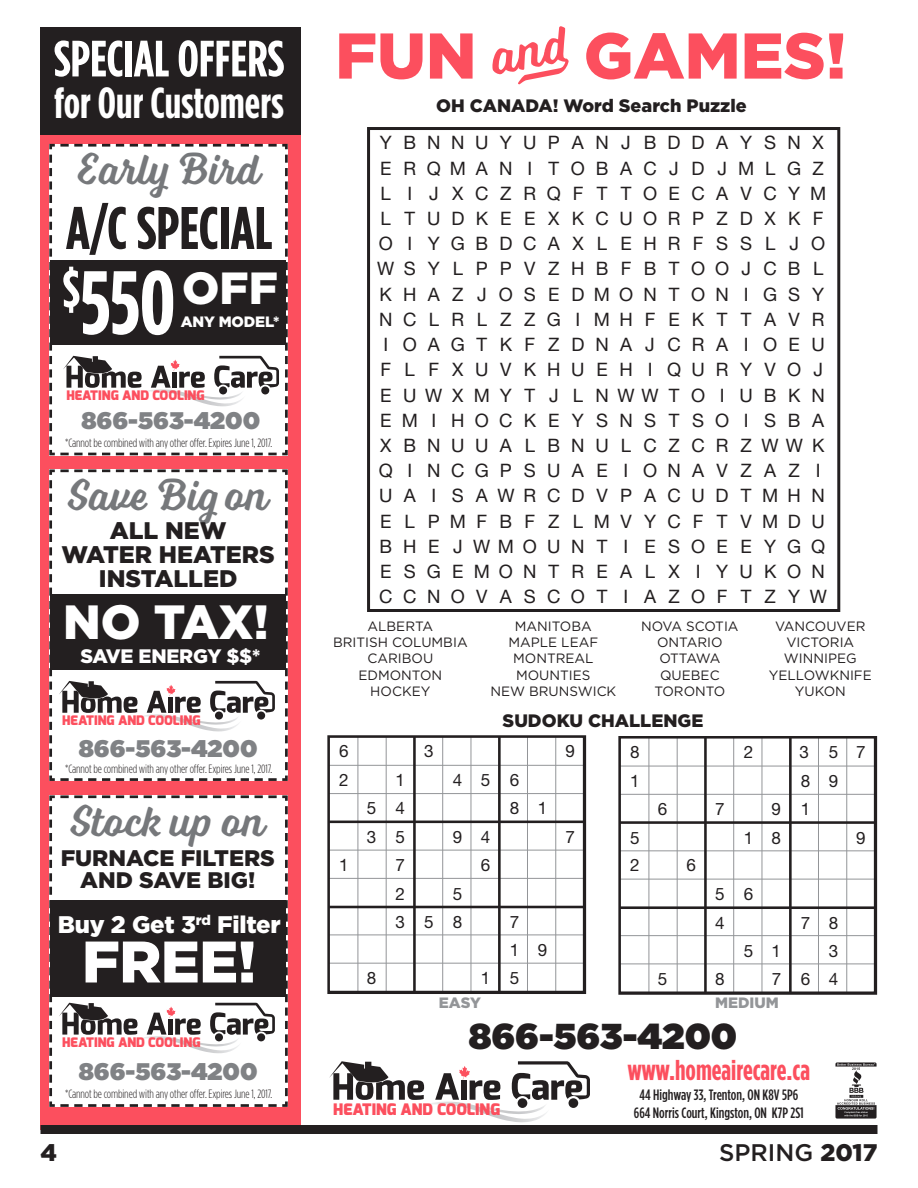
<style>
.page{position:relative;width:918px;height:1188px;background:#fff}
.page>*{position:absolute;margin:0;border:0;box-sizing:border-box;transform-origin:0 0}
.t1{font:700 90px "Gotham Condensed";color:#fff}
.t2{font:900 64.5px "Gotham";color:#fc4f5e}
.t3{font:700 60px "Gotham Condensed";color:#231f20}
.t4{font:900 58.5px "Gotham";color:#fff}
.t5{font:700 51px "Gotham Condensed";color:#fff}
.t6{font:900 48px "Gotham";color:#fff}
.t7{font:45px "Voltage";color:#76787b}
.t8{font:900 45px "Gotham";color:#fff}
.t9{font:700 43.5px "Gotham Condensed";color:#fff}
.t10{font:900 36px "Gotham HTF";color:#231f20}
.t11{font:700 28.5px "Gotham Condensed";color:#fc4f5e}
.t12{font:900 24px "Gotham HTF";color:#808285}
.t13{font:900 24px "Gotham";color:#231f20}
.t14{font:900 24px "Gotham";letter-spacing:-.01em;color:#fff}
.t15{font:500 24px "Gotham";color:#231f20}
.t16{font:900 22.5px "Gotham";color:#231f20}
.t17{font:900 19.5px "Gotham";letter-spacing:-.01em;color:#fff}
.t18{font:18.6px/25.2px "Helvetica Neue";color:#231f20;text-align:center}
.t19{font:900 18px "Gotham";color:#231f20}
.t20{font:17.1px/28.3px "Helvetica Neue";letter-spacing:1.11em;color:#231f20}
.t21{font:900 15.9px "Exo";color:#fc4f5e}
.t22{font:500 15px "Gotham Condensed";color:#231f20}
.t23{font:900 15px "Gotham";color:#939598}
.t24{font:900 15px "Gotham";letter-spacing:-.01em;color:#fff}
.t25{font:13.5px "Gotham";color:#231f20}
.t26{font:900 13.2px "Exo";color:#fc4f5e}
.t27{font:300 12px "Gotham Condensed";letter-spacing:-.01em;color:#231f20}
.s1{font-weight:900}
</style>
<div class="page">
<div style="left:40px;top:133px;width:262px;height:997px;background:#fc4f5e"></div>
<div style="left:40px;top:27px;width:262px;height:108px;background:#231f20"></div>
<div style="left:40px;top:1125px;width:838px;height:9px;background:#231f20"></div>
<img style="left:835px;top:1062px;width:42px;height:57px">
<svg style="left:329px;top:1061px;width:261px;height:61px"></svg>
<div style="left:49px;top:143px;width:239px;height:313px;background:#fff"></div>
<div style="left:49px;top:795px;width:239px;height:312px;background:#fff"></div>
<div style="left:49px;top:469px;width:239px;height:312px;background:#fff"></div>
<div style="left:50px;top:260px;width:236px;height:85px;background:#231f20"></div>
<div style="left:50px;top:900px;width:236px;height:96px;background:#231f20"></div>
<div style="left:50px;top:594px;width:236px;height:75px;background:#231f20"></div>
<svg style="left:63px;top:356px;width:216px;height:50px;background:#c5c4c4"></svg>
<svg style="left:59px;top:681px;width:216px;height:50px;background:#c5c4c4"></svg>
<svg style="left:59px;top:1003px;width:216px;height:50px;background:#c5c4c4"></svg>
<svg style="left:330px;top:738px;width:253px;height:253px"></svg>
<hr style="left:413px;top:736px;width:3px;height:257px;background:#231f20">
<hr style="left:498px;top:736px;width:3px;height:256px;background:#231f20">
<hr style="left:328px;top:821px;width:256px;height:2px;background:#231f20">
<hr style="left:328px;top:906px;width:256px;height:2px;background:#231f20">
<div style="left:327px;top:735px;width:259px;height:259px;border:2px solid #231f20"></div>
<svg style="left:621px;top:739px;width:253px;height:253px"></svg>
<hr style="left:704px;top:737px;width:3px;height:257px;background:#231f20">
<hr style="left:789px;top:737px;width:3px;height:256px;background:#231f20">
<hr style="left:620px;top:821px;width:255px;height:3px;background:#231f20">
<hr style="left:620px;top:906px;width:255px;height:3px;background:#231f20">
<div style="left:618px;top:736px;width:259px;height:259px;border:2px solid #231f20"></div>
<div style="left:367px;top:127px;width:473px;height:485px;border:3px solid #231f20"></div>
<p class="t5" style="left:54px;top:30px;width:232px">SPECIAL OFFERS</p>
<p class="t9" style="left:54px;top:79px;width:231px">for Our Customers</p>
<p class="t7" style="left:78px;top:143px;width:182px">Early Bird</p>
<p class="t3" style="left:66px;top:194px;width:208px">A/C SPECIAL</p>
<p class="t1" style="left:62px;top:252px;width:115px"><sup>$</sup>550</p>
<p class="t8" style="left:182px;top:258px;width:97px">OFF</p>
<p class="t24" style="left:181px;top:312px;width:100px">ANY MODEL*</p>
<p class="t26" style="left:66px;top:387px;width:140px">HEATING AND COOLING</p>
<p class="t12" style="left:81px;top:406px;width:180px">866-563-4200</p>
<p class="t27" style="left:65px;top:437px;width:209px">*Cannot be combined with any other offer. Expires June 1, 2017.</p>
<p class="t7" style="left:68px;top:468px;width:202px">Save Big on</p>
<p class="t13" style="left:110px;top:514px;width:118px">ALL NEW</p>
<p class="t13" style="left:62px;top:538px;width:215px">WATER HEATERS</p>
<p class="t13" style="left:99px;top:562px;width:140px">INSTALLED</p>
<p class="t6" style="left:63px;top:589px;width:208px">NO TAX!</p>
<p class="t17" style="left:80px;top:643px;width:181px">SAVE ENERGY $$*</p>
<p class="t26" style="left:62px;top:712px;width:140px">HEATING AND COOLING</p>
<p class="t12" style="left:79px;top:734px;width:180px">866-563-4200</p>
<p class="t27" style="left:65px;top:762px;width:209px">*Cannot be combined with any other offer. Expires June 1, 2017.</p>
<p class="t7" style="left:71px;top:794px;width:196px">Stock up on</p>
<p class="t16" style="left:61px;top:842px;width:216px">FURNACE FILTERS</p>
<p class="t16" style="left:80px;top:865px;width:177px">AND SAVE BIG!</p>
<p class="t14" style="left:58px;top:908px;width:224px">Buy 2 Get 3<sup>rd</sup> Filter</p>
<p class="t4" style="left:82px;top:921px;width:176px">FREE!</p>
<p class="t26" style="left:62px;top:1034px;width:140px">HEATING AND COOLING</p>
<p class="t12" style="left:79px;top:1057px;width:180px">866-563-4200</p>
<p class="t27" style="left:65px;top:1087px;width:209px">*Cannot be combined with any other offer. Expires June 1, 2017.</p>
<p class="t2" style="left:335px;top:11px;width:143px">FUN</p>
<p class="t2" style="left:584px;top:11px;width:264px">GAMES!</p>
<p class="t19" style="left:436px;top:93px;width:312px">OH CANADA! Word Search Puzzle</p>
<p class="t18" style="left:377px;top:130px;width:451px">Y B N N U Y U P A N J B D D A Y S N X<br>E R Q M A N I T O B A C J D J M L G Z<br>L I J X C Z R Q F T T O E C A V C Y M<br>L T U D K E E X K C U O R P Z D X K F<br>O I Y G B D C A X L E H R F S S L J O<br>W S Y L P P V Z H B F B T O O J C B L<br>K H A Z J O S E D M O N T O N I G S Y<br>N C L R L Z Z G I M H F E K T T A V R<br>I O A G T K F Z D N A J C R A I O E U<br>F L F X U V K H U E H I Q U R Y V O J<br>E U W X M Y T J L N W W T O I U B K N<br>E M I H O C K E Y S N S T S O I S B A<br>X B N U U A L B N U L C Z C R Z W W K<br>Q I N C G P S U A E I O N A V Z A Z I<br>U A I S A W R C D V P A C U D T M H N<br>E L P M F B F Z L M V Y C F T V M D U<br>B H E J W M O U N T I E S O E E Y G Q<br>E S G E M O N T R E A L X I Y U K O N<br>C C N O V A S C O T I A Z O F T Z Y W</p>
<p class="t25" style="left:368px;top:618px;width:67px">ALBERTA</p>
<p class="t25" style="left:515px;top:618px;width:78px">MANITOBA</p>
<p class="t25" style="left:641px;top:618px;width:99px">NOVA SCOTIA</p>
<p class="t25" style="left:775px;top:618px;width:92px">VANCOUVER</p>
<p class="t25" style="left:333px;top:634px;width:136px">BRITISH COLUMBIA</p>
<p class="t25" style="left:508px;top:634px;width:91px">MAPLE LEAF</p>
<p class="t25" style="left:657px;top:634px;width:67px">ONTARIO</p>
<p class="t25" style="left:786px;top:634px;width:69px">VICTORIA</p>
<p class="t25" style="left:367px;top:650px;width:67px">CARIBOU</p>
<p class="t25" style="left:513px;top:650px;width:82px">MONTREAL</p>
<p class="t25" style="left:659px;top:650px;width:62px">OTTAWA</p>
<p class="t25" style="left:784px;top:650px;width:74px">WINNIPEG</p>
<p class="t25" style="left:359px;top:666px;width:85px">EDMONTON</p>
<p class="t25" style="left:516px;top:666px;width:76px">MOUNTIES</p>
<p class="t25" style="left:660px;top:666px;width:61px">QUEBEC</p>
<p class="t25" style="left:769px;top:666px;width:105px">YELLOWKNIFE</p>
<p class="t25" style="left:370px;top:682px;width:62px">HOCKEY</p>
<p class="t25" style="left:490px;top:682px;width:127px">NEW BRUNSWICK</p>
<p class="t25" style="left:654px;top:682px;width:73px">TORONTO</p>
<p class="t25" style="left:795px;top:682px;width:53px">YUKON</p>
<p class="t19" style="left:503px;top:709px;width:202px">SUDOKU CHALLENGE</p>
<p class="t20" style="left:339px;top:737px;width:11px">6<br>2</p>
<p class="t20" style="left:367px;top:765px;width:40px;text-align:justify;text-indent:29px">1<br>5 4<br>3</p>
<p class="t20" style="left:396px;top:822px;width:11px">5</p>
<p class="t20" style="left:424px;top:737px;width:11px">3</p>
<p class="t20" style="left:565px;top:737px;width:11px">9</p>
<p class="t20" style="left:630px;top:738px;width:11px">8<br>1</p>
<p class="t20" style="left:453px;top:765px;width:68px">456</p>
<p class="t20" style="left:453px;top:822px;width:39px">9 4</p>
<p class="t20" style="left:510px;top:794px;width:39px">8 1</p>
<p class="t20" style="left:565px;top:822px;width:11px">7</p>
<p class="t20" style="left:630px;top:823px;width:11px">5</p>
<p class="t20" style="left:658px;top:794px;width:11px">6</p>
<p class="t20" style="left:744px;top:738px;width:11px">2</p>
<p class="t20" style="left:800px;top:738px;width:68px">357</p>
<p class="t20" style="left:715px;top:794px;width:11px">7</p>
<p class="t20" style="left:772px;top:794px;width:11px">9</p>
<p class="t20" style="left:744px;top:823px;width:39px">1 8</p>
<p class="t20" style="left:801px;top:766px;width:11px">8</p>
<p class="t20" style="left:801px;top:794px;width:11px">1</p>
<p class="t20" style="left:829px;top:766px;width:11px">9</p>
<p class="t20" style="left:856px;top:823px;width:11px">9</p>
<p class="t20" style="left:339px;top:850px;width:11px">1</p>
<p class="t20" style="left:396px;top:850px;width:11px">7</p>
<p class="t20" style="left:481px;top:850px;width:11px">6</p>
<p class="t20" style="left:630px;top:851px;width:11px">2</p>
<p class="t20" style="left:686px;top:851px;width:11px">6</p>
<p class="t20" style="left:396px;top:879px;width:11px">2<br>3</p>
<p class="t20" style="left:453px;top:879px;width:11px">5</p>
<p class="t20" style="left:424px;top:907px;width:40px">5 8</p>
<p class="t20" style="left:510px;top:907px;width:11px">7</p>
<p class="t20" style="left:715px;top:880px;width:40px">5 6</p>
<p class="t20" style="left:715px;top:908px;width:11px">4</p>
<p class="t20" style="left:801px;top:908px;width:39px">7 8</p>
<p class="t20" style="left:510px;top:935px;width:39px">1 9</p>
<p class="t20" style="left:367px;top:964px;width:11px">8</p>
<p class="t20" style="left:481px;top:964px;width:40px">1 5</p>
<p class="t20" style="left:744px;top:936px;width:39px">5 1</p>
<p class="t20" style="left:715px;top:965px;width:11px">8</p>
<p class="t20" style="left:658px;top:965px;width:11px">5</p>
<p class="t20" style="left:772px;top:965px;width:40px">7 6</p>
<p class="t23" style="left:439px;top:993px;width:43px">EASY</p>
<p class="t23" style="left:715px;top:993px;width:65px">MEDIUM</p>
<p class="t10" style="left:469px;top:1015px;width:270px">866-563-4200</p>
<p class="t11" style="left:628px;top:1054px;width:184px">www.homeairecare.ca</p>
<p class="t22" style="left:640px;top:1086px;width:160px">44 Highway 33, Trenton, ON K8V 5P6</p>
<p class="t21" style="left:333px;top:1099px;width:168px">HEATING AND COOLING</p>
<p class="t22" style="left:634px;top:1104px;width:171px">664 Norris Court, Kingston, ON K7P 2S1</p>
<p class="t20" style="left:829px;top:936px;width:11px">3<br>4</p>
<p class="t13" style="left:40px;top:1136px;width:18px">4</p>
<p class="t15" style="left:719px;top:1137px;width:160px">SPRING <span class="s1">2017</span></p>
</div>
